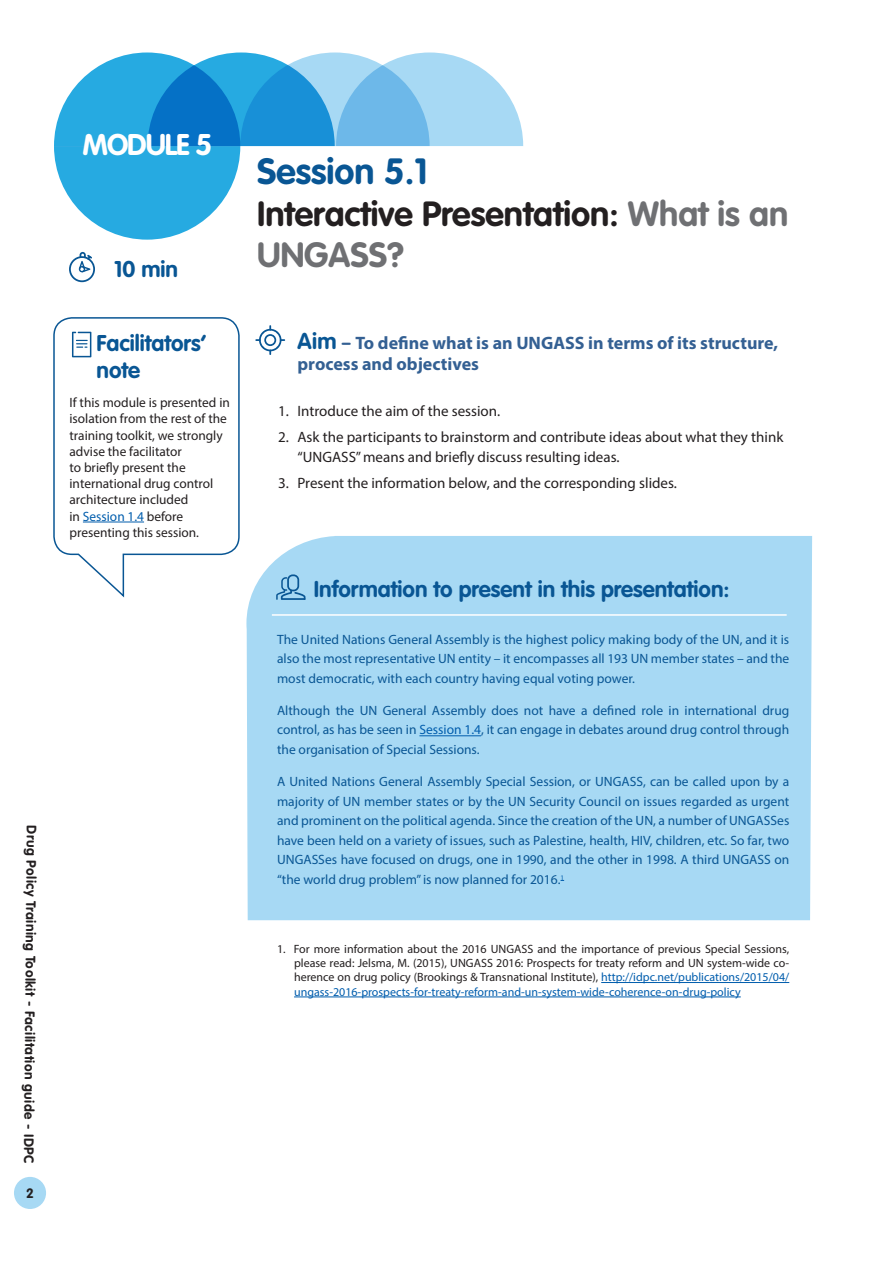
<style>
.page{position:relative;width:893px;height:1263px;background:#fff}
.page>*{position:absolute;margin:0;border:0;box-sizing:border-box;transform-origin:0 0}
.t1{font:700 36px "VAG Rounded LT Pro";color:#095694}
.t2{font:700 34.5px/41.4px "VAG Rounded LT Pro";color:#231f20}
.t3{font:700 29.55px "VAG Rounded LT Pro";letter-spacing:-.04em;color:#fff}
.t4{font:700 22.5px/27px "VAG Rounded LT Pro";color:#095694}
.t5{font:700 18px/21.6px "Myriad Pro";color:#346093}
.t6{font:15px/19.5px "Myriad Pro";color:#231f20}
.t7{font:13.5px/19.5px "Myriad Pro";color:#095694;text-align:justify}
.t8{font:13.5px/16.2px "Myriad Pro";color:#231f20}
.t9{font:700 13.5px "VAG Rounded LT Pro";letter-spacing:.03em;color:#231f20}
.t10{font:12px/14.4px "Myriad Pro";color:#231f20;text-align:justify}
.s1{color:#015dad}
.s2{color:#6f7073}
.s3{font-family:"VAG Rounded LT Pro";font-size:22.5px;color:#095694}
.s4{font-family:"VAG Rounded LT Pro"}
</style>
<div class="page">
<div style="left:14px;top:1177px;width:32px;height:32px;background:#a7d9f4;border-radius:50%"></div>
<div style="left:246px;top:536px;width:566px;height:384px;background:#a7d9f4"></div>
<svg style="left:54px;top:52px;width:469px;height:188px"></svg>
<svg style="left:69px;top:252px;width:26px;height:30px"></svg>
<svg style="left:255px;top:325px;width:30px;height:30px"></svg>
<hr style="left:419px;top:735px;width:62px;height:1px;background:#015dad">
<hr style="left:601px;top:982px;width:188px;height:1px;background:#015dad">
<hr style="left:294px;top:996px;width:447px;height:1px;background:#015dad">
<hr style="left:272px;top:614px;width:515px;height:2px;background:#fff">
<svg style="left:276px;top:574px;width:30px;height:26px"></svg>
<svg style="left:53px;top:317px;width:187px;height:281px"></svg>
<p class="t9" style="left:39px;top:825px;width:340px;rotate:90deg">Drug Policy Training Toolkit - Facilitation guide - IDPC</p>
<p class="t9" style="left:26px;top:1184px;width:9px">2</p>
<h3 class="t3" style="left:83px;top:126px;width:131px">MODULE 5</h3>
<h3 class="t4" style="left:114px;top:256px;width:65px">10 min</h3>
<h3 class="t4" style="left:97px;top:329px;width:111px">Facilitators’ note</h3>
<p class="t8" style="left:70px;top:394px;width:162px">If this module is presented in isolation from the rest of the training toolkit, we strongly advise the facilitator<br>to briefly present the international drug control architecture included<br>in <span class="s1">Session 1.4</span> before presenting this session.</p>
<h1 class="t1" style="left:257px;top:149px;width:172px">Session 5.1</h1>
<h2 class="t2" style="left:257px;top:193px;width:533px">Interactive Presentation: <span class="s2">What is an<br>UNGASS?</span></h2>
<h3 class="t5" style="left:298px;top:331px;width:482px"><span class="s3">Aim</span> <span class="s4">–</span> To define what is an UNGASS in terms of its structure, process and objectives</h3>
<p class="t6" style="left:278px;top:401px;width:224px">1. Introduce the aim of the session.</p>
<p class="t6" style="left:298px;top:427px;width:487px;text-indent:-20px">2. Ask the participants to brainstorm and contribute ideas about what they think “UNGASS” means and briefly discuss resulting ideas.</p>
<p class="t6" style="left:278px;top:473px;width:400px">3. Present the information below, and the corresponding slides.</p>
<h3 class="t4" style="left:314px;top:575px;width:417px">Information to present in this presentation:</h3>
<p class="t7" style="left:277px;top:629px;width:514px">The United Nations General Assembly is the highest policy making body of the UN, and it is also the most representative UN entity – it encompasses all 193 UN member states – and the most democratic, with each country having equal voting power.</p>
<p class="t7" style="left:277px;top:700px;width:514px">Although the UN General Assembly does not have a defined role in international drug control, as has be seen in <span class="s1">Session 1.4</span>, it can engage in debates around drug control through the organisation of Special Sessions.</p>
<p class="t7" style="left:277px;top:772px;width:514px">A United Nations General Assembly Special Session, or UNGASS, can be called upon by a majority of UN member states or by the UN Security Council on issues regarded as urgent and prominent on the political agenda. Since the creation of the UN, a number of UNGASSes have been held on a variety of issues, such as Palestine, health, HIV, children, etc. So far, two UNGASSes have focused on drugs, one in 1990, and the other in 1998. A third UNGASS on “the world drug problem” is now planned for 2016.<sup>1</sup></p>
<p class="t10" style="left:294px;top:941px;width:497px;text-indent:-17px">1. For more information about the 2016 UNGASS and the importance of previous Special Sessions, please read: Jelsma, M. (2015), UNGASS 2016: Prospects for treaty reform and UN system-wide co&shy;herence on drug policy (Brookings &amp; Transnational Institute), <span class="s1">http://idpc.net/publications/2015/04/ ungass-2016-prospects-for-treaty-reform-and-un-system-wide-coherence-on-drug-policy</span></p>
</div>
